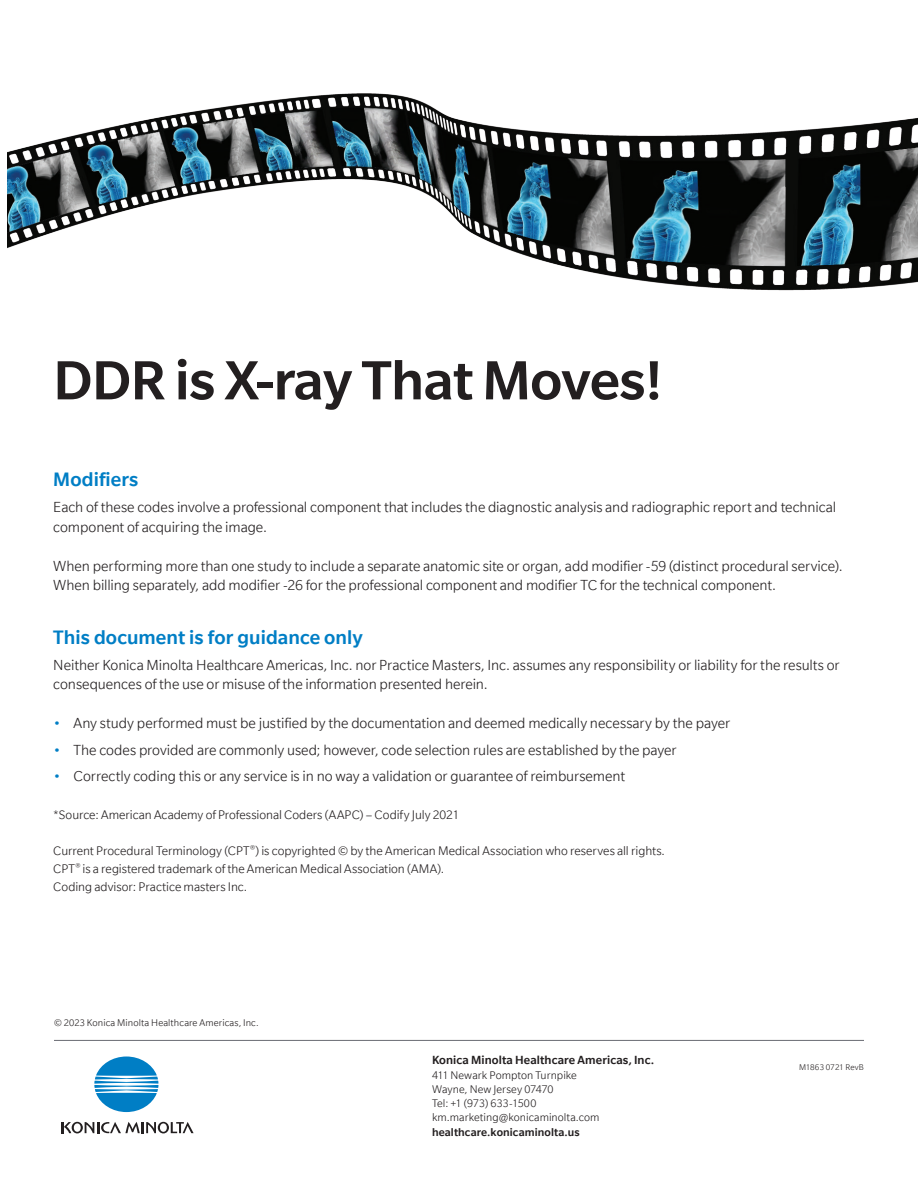
<style>
.page{position:relative;width:918px;height:1188px;background:#fff}
.page>*{position:absolute;margin:0;border:0;box-sizing:border-box;transform-origin:0 0}
.H1_Subhead{font:500 60px "Slate";letter-spacing:-.01em;color:#231f20}
.H2_-_Subheads{font:500 21px "Slate";letter-spacing:.005em;color:#007ec5}
.copy{font:300 15.75px/19.5px "Slate";letter-spacing:-.005em;color:#231f20}
.asterisk{font:300 13.5px "Slate";color:#231f20}
.t1{font:500 12.75px "Slate";letter-spacing:.01em;color:#231f20}
.t2{font:300 12px/14.2px "Slate";letter-spacing:.005em;color:#231f20}
.t3{font:300 10.5px "Slate";letter-spacing:.01em;color:#231f20}
.t4{font:300 9px "Slate";letter-spacing:.015em;color:#231f20}
.s1{color:#007ec5}
.s2{font-weight:500}
</style>
<div class="page">
<hr style="left:54px;top:1040px;width:810px;height:1px;background:#696b73">
<svg style="left:94px;top:1057px;width:64px;height:55px"></svg>
<svg style="left:61px;top:1122px;width:133px;height:11px"></svg>
<img style="left:7px;top:94px;width:911px;height:197px">
<p class="H1_Subhead" style="left:53px;top:349px;width:611px">DDR is X-ray That Moves!</p>
<p class="H2_-_Subheads" style="left:53px;top:468px;width:87px">Modifiers</p>
<p class="copy" style="left:53px;top:497px;width:785px">Each of these codes involve a professional component that includes the diagnostic analysis and radiographic report and technical component of acquiring the image.</p>
<p class="copy" style="left:53px;top:556px;width:791px">When performing more than one study to include a separate anatomic site or organ, add modifier -59 (distinct procedural service).<br>When billing separately, add modifier -26 for the professional component and modifier TC for the technical component.</p>
<p class="H2_-_Subheads" style="left:53px;top:626px;width:311px">This document is for guidance only</p>
<p class="copy" style="left:53px;top:655px;width:788px">Neither Konica Minolta Healthcare Americas, Inc. nor Practice Masters, Inc. assumes any responsibility or liability for the results or consequences of the use or misuse of the information presented herein.</p>
<p class="copy" style="left:53px;top:713px;width:678px"><span class="s1">•</span> Any study performed must be justified by the documentation and deemed medically necessary by the payer</p>
<p class="copy" style="left:53px;top:740px;width:625px"><span class="s1">•</span> The codes provided are commonly used; however, code selection rules are established by the payer</p>
<p class="copy" style="left:53px;top:766px;width:573px"><span class="s1">•</span> Correctly coding this or any service is in no way a validation or guarantee of reimbursement</p>
<p class="asterisk" style="left:53px;top:808px;width:407px">*Source: American Academy of Professional Coders (AAPC) – Codify July 2021</p>
<p class="asterisk" style="left:53px;top:844px;width:613px">Current Procedural Terminology (CPT<sup>®</sup>) is copyrighted © by the American Medical Association who reserves all rights.</p>
<p class="asterisk" style="left:53px;top:862px;width:393px">CPT<sup>®</sup> is a registered trademark of the American Medical Association (AMA).</p>
<p class="asterisk" style="left:53px;top:880px;width:195px">Coding advisor: Practice masters Inc.</p>
<p class="t3" style="left:54px;top:1017px;width:206px">© 2023 Konica Minolta Healthcare Americas, Inc.</p>
<p class="t1" style="left:432px;top:1054px;width:224px">Konica Minolta Healthcare Americas, Inc.</p>
<p class="t2" style="left:432px;top:1068px;width:169px">411 Newark Pompton Turnpike<br>Wayne, New Jersey 07470<br>Tel: +1 (973) 633-1500 km.marketing@konicaminolta.com <span class="s2">healthcare.konicaminolta.us</span></p>
<p class="t4" style="left:799px;top:1063px;width:66px">M1863 0721 RevB</p>
</div>
